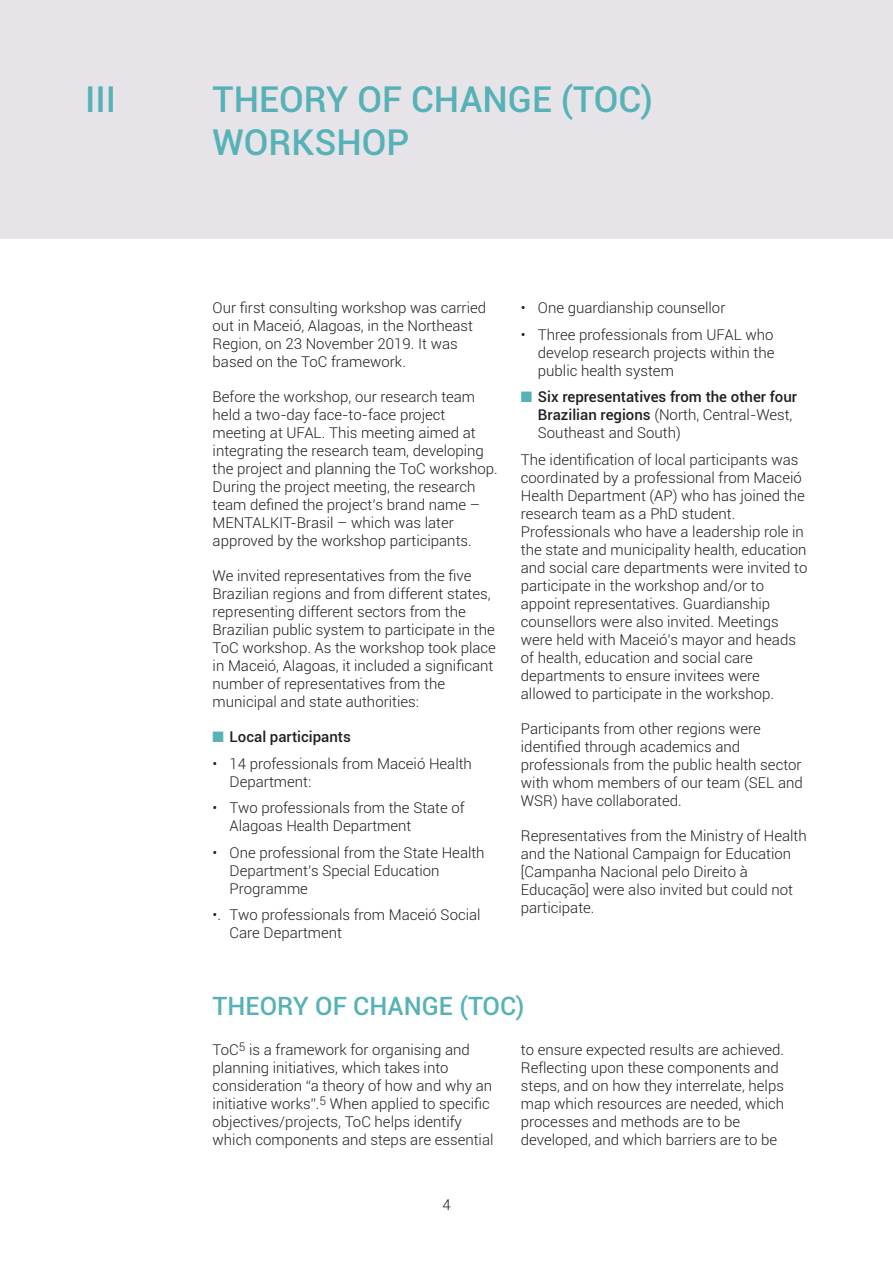
<style>
.page{position:relative;width:893px;height:1263px;background:#fff}
.page>*{position:absolute;margin:0;border:0;box-sizing:border-box;transform-origin:0 0}
.t1{font:500 36px/43.2px "Roboto";color:#56b2b6}
.t2{font:500 25.5px "Roboto";color:#56b2b6}
.t3{font:300 15px/18px "Roboto";color:#231f20}
.t4{font:500 15px/18px "Roboto";color:#231f20}
.s1{color:#56b2b6}
.s2{font-weight:300}
</style>
<div class="page">
<div style="left:0;top:0;width:892px;height:238px;background:#e7e4e9"></div>
<h1 class="t1" style="left:85px;top:78px;width:33px">III</h1>
<h1 class="t1" style="left:213px;top:78px;width:442px">THEORY OF CHANGE (TOC)<br>WORKSHOP</h1>
<p class="t3" style="left:213px;top:299px;width:275px">Our first consulting workshop was carried out in Maceió, Alagoas, in the Northeast Region, on 23 November 2019. It was based on the ToC framework.</p>
<p class="t3" style="left:213px;top:388px;width:287px">Before the workshop, our research team held a two-day face-to-face project meeting at UFAL. This meeting aimed at integrating the research team, developing the project and planning the ToC workshop.<br>During the project meeting, the research team defined the project’s brand name – MENTALKIT-Brasil – which was later approved by the workshop participants.</p>
<p class="t3" style="left:213px;top:567px;width:285px">We invited representatives from the five Brazilian regions and from different states, representing different sectors from the Brazilian public system to participate in the ToC workshop. As the workshop took place in Maceió, Alagoas, it included a significant number of representatives from the municipal and state authorities:</p>
<p class="t4" style="left:213px;top:728px;width:140px"><span class="s1">■</span> Local participants</p>
<p class="t3" style="left:230px;top:755px;width:244px;text-indent:-17px">• 14 professionals from Maceió Health<br>Department:</p>
<p class="t3" style="left:230px;top:799px;width:237px;text-indent:-17px">• Two professionals from the State of<br>Alagoas Health Department</p>
<p class="t3" style="left:230px;top:844px;width:257px;text-indent:-17px">• One professional from the State Health<br>Department’s Special Education<br>Programme</p>
<p class="t3" style="left:230px;top:906px;width:252px;text-indent:-17px">•. Two professionals from Maceió Social<br>Care Department</p>
<p class="t3" style="left:521px;top:299px;width:206px">• One guardianship counsellor</p>
<p class="t3" style="left:538px;top:325px;width:238px;text-align:justify;text-indent:-17px">• Three professionals from UFAL who develop research projects within the public health system</p>
<p class="t4" style="left:538px;top:388px;width:261px;text-indent:-17px"><span class="s1">■</span> Six representatives from the other four<br>Brazilian regions <span class="s2">(North, Central-West,<br>Southeast and South)</span></p>
<p class="t3" style="left:521px;top:451px;width:288px">The identification of local participants was coordinated by a professional from Maceió Health Department (AP) who has joined the research team as a PhD student.<br>Professionals who have a leadership role in the state and municipality health, education and social care departments were invited to participate in the workshop and/or to appoint representatives. Guardianship counsellors were also invited. Meetings were held with Maceió’s mayor and heads of health, education and social care departments to ensure invitees were allowed to participate in the workshop.</p>
<p class="t3" style="left:521px;top:720px;width:283px">Participants from other regions were identified through academics and professionals from the public health sector with whom members of our team (SEL and WSR) have collaborated.</p>
<p class="t3" style="left:521px;top:827px;width:287px">Representatives from the Ministry of Health and the National Campaign for Education [Campanha Nacional pelo Direito à Educação] were also invited but could not participate.</p>
<h2 class="t2" style="left:213px;top:992px;width:314px">THEORY OF CHANGE (TOC)</h2>
<p class="t3" style="left:213px;top:1041px;width:282px">ToC<sup>5</sup> is a framework for organising and planning initiatives, which takes into consideration “a theory of how and why an initiative works”.<sup>5</sup> When applied to specific objectives/projects, ToC helps identify which components and steps are essential</p>
<p class="t3" style="left:521px;top:1041px;width:265px">to ensure expected results are achieved.<br>Reflecting upon these components and steps, and on how they interrelate, helps map which resources are needed, which processes and methods are to be developed, and which barriers are to be</p>
<p class="t3" style="left:442px;top:1196px;width:10px">4</p>
</div>
